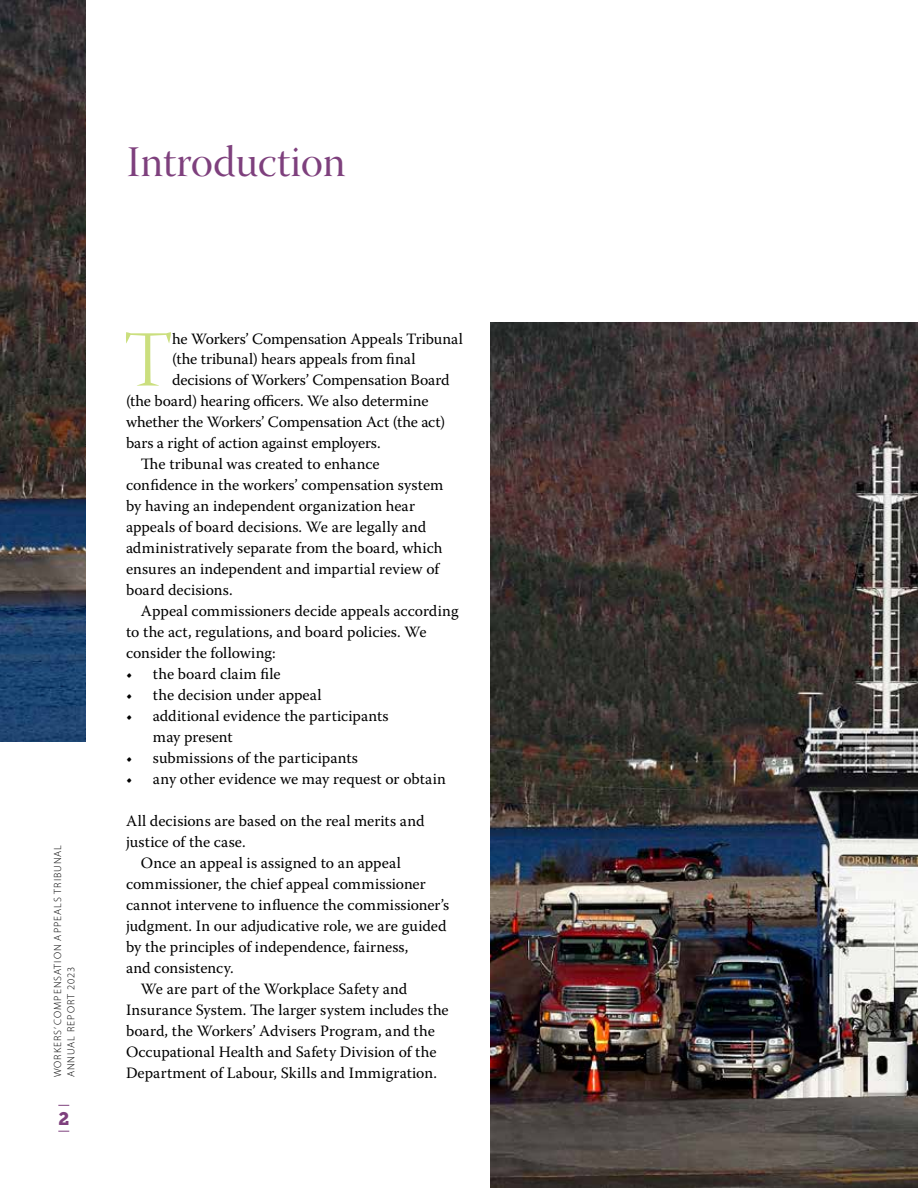
<style>
.page{position:relative;width:918px;height:1188px;background:#fff}
.page>*{position:absolute;margin:0;border:0;box-sizing:border-box;transform-origin:0 0}
.t1{font:79.35px "Warnock Pro Light Disp";color:#cbdf7e}
.t2{font:43.5px "Warnock Pro Disp";color:#7e407d}
.t3{font:18px "Museo Slab 900";color:#7e407d}
.t4{font:15.75px/21px "Warnock Pro";color:#000}
.t5{font:300 10.5px/13.5px "Myriad Pro";letter-spacing:.095em;color:#000}
</style>
<div class="page">
<img style="left:490px;top:322px;width:428px;height:866px">
<img style="left:0;top:0;width:86px;height:742px">
<h2 class="t2" style="left:127px;top:138px;width:220px">Introduction</h2>
<p class="t5" style="left:51px;top:1077px;width:234px;rotate:-90deg">WORKERS’ COMPENSATION APPEALS TRIBUNAL<br>ANNUAL REPORT 2023</p>
<p class="t3" style="left:58px;top:1108px;width:12px">2</p>
<h1 class="t1" style="left:124px;top:317px;width:51px">T</h1>
<p class="t4" style="left:172px;top:328px;width:292px">he Workers’ Compensation Appeals Tribunal</p>
<p class="t4" style="left:172px;top:349px;width:245px">(the tribunal) hears appeals from final</p>
<p class="t4" style="left:172px;top:370px;width:279px">decisions of Workers’ Compensation Board</p>
<p class="t4" style="left:126px;top:391px;width:304px">(the board) hearing officers. We also determine</p>
<p class="t4" style="left:126px;top:412px;width:321px">whether the Workers’ Compensation Act (the act)</p>
<p class="t4" style="left:126px;top:433px;width:256px">bars a right of action against employers.</p>
<p class="t4" style="left:141px;top:454px;width:240px">The tribunal was created to enhance</p>
<p class="t4" style="left:126px;top:475px;width:319px">confidence in the workers’ compensation system</p>
<p class="t4" style="left:126px;top:496px;width:291px">by having an independent organization hear</p>
<p class="t4" style="left:126px;top:517px;width:302px">appeals of board decisions. We are legally and</p>
<p class="t4" style="left:126px;top:538px;width:318px">administratively separate from the board, which</p>
<p class="t4" style="left:126px;top:559px;width:315px">ensures an independent and impartial review of</p>
<p class="t4" style="left:126px;top:580px;width:108px">board decisions.</p>
<p class="t4" style="left:141px;top:600px;width:319px">Appeal commissioners decide appeals according</p>
<p class="t4" style="left:126px;top:621px;width:302px">to the act, regulations, and board policies. We</p>
<p class="t4" style="left:126px;top:642px;width:151px">consider the following:</p>
<p class="t4" style="left:126px;top:663px;width:156px">• the board claim file</p>
<p class="t4" style="left:126px;top:684px;width:197px">• the decision under appeal</p>
<p class="t4" style="left:153px;top:705px;width:237px;text-indent:-27px">• additional evidence the participants may present</p>
<p class="t4" style="left:126px;top:747px;width:234px">• submissions of the participants</p>
<p class="t4" style="left:126px;top:768px;width:322px">• any other evidence we may request or obtain</p>
<p class="t4" style="left:126px;top:810px;width:300px">All decisions are based on the real merits and</p>
<p class="t4" style="left:126px;top:831px;width:121px">justice of the case.</p>
<p class="t4" style="left:141px;top:852px;width:261px">Once an appeal is assigned to an appeal</p>
<p class="t4" style="left:126px;top:873px;width:301px">commissioner, the chief appeal commissioner</p>
<p class="t4" style="left:126px;top:894px;width:325px">cannot intervene to influence the commissioner’s</p>
<p class="t4" style="left:126px;top:915px;width:322px">judgment. In our adjudicative role, we are guided</p>
<p class="t4" style="left:126px;top:936px;width:284px">by the principles of independence, fairness,</p>
<p class="t4" style="left:126px;top:957px;width:109px">and consistency.</p>
<p class="t4" style="left:141px;top:978px;width:268px">We are part of the Workplace Safety and</p>
<p class="t4" style="left:126px;top:999px;width:324px">Insurance System. The larger system includes the</p>
<p class="t4" style="left:126px;top:1020px;width:310px">board, the Workers’ Advisers Program, and the</p>
<p class="t4" style="left:126px;top:1041px;width:312px">Occupational Health and Safety Division of the</p>
<p class="t4" style="left:126px;top:1062px;width:312px">Department of Labour, Skills and Immigration.</p>
</div>
